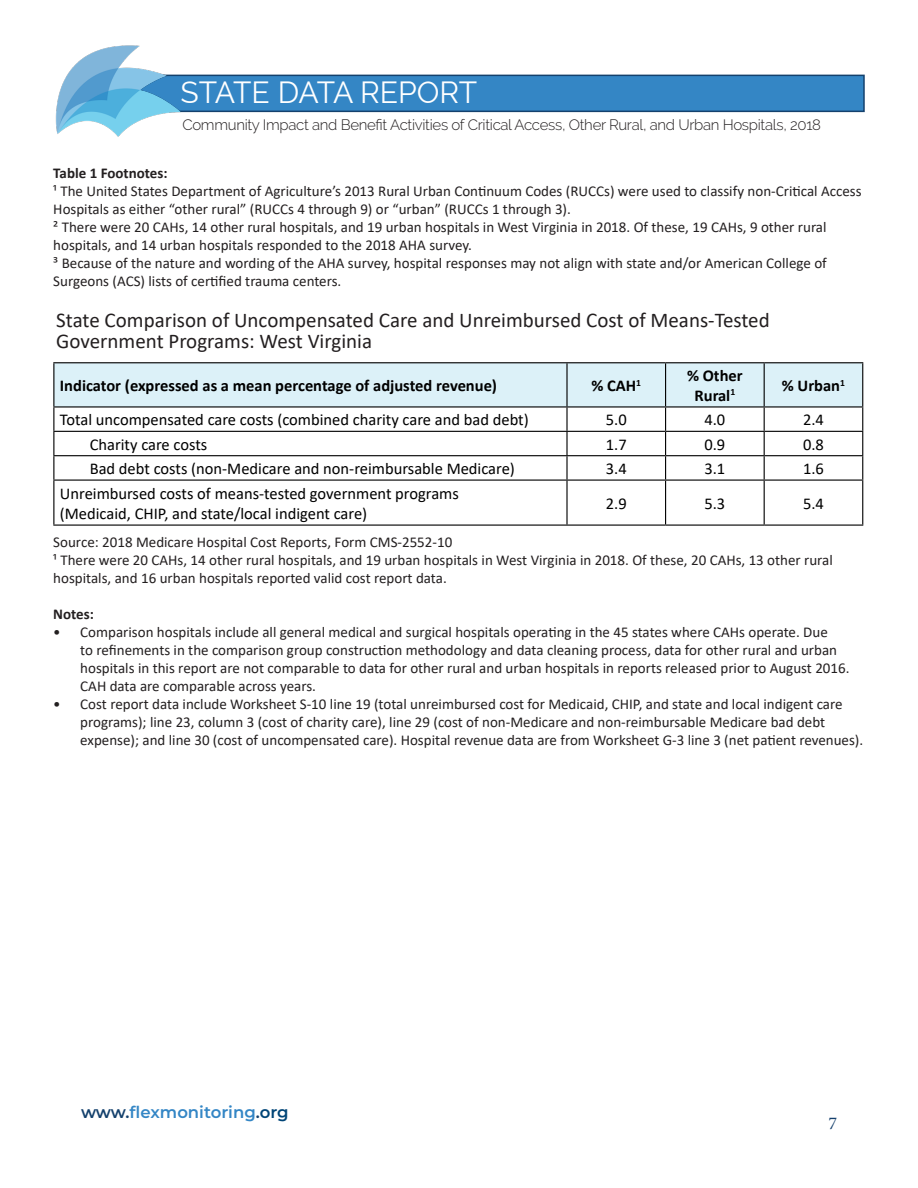
<style>
.page{position:relative;width:918px;height:1188px;background:#fff}
.page>*{position:absolute;margin:0;border:0;box-sizing:border-box;transform-origin:0 0}
.t1{font:30px "Raleway";letter-spacing:-.01em;color:#fff}
.t2{font:21px/21px "Calibri";color:#231f20}
.t3{font:18px "Minion Pro";color:#15406d}
.t4{font:16.5px/19.8px "Calibri";color:#000}
.t5{font:700 16.5px/19.8px "Calibri";color:#000;text-align:center}
.t6{font:600 16.5px "Montserrat";color:#3486c5}
.t7{font:15px/18px "Calibri";color:#231f20}
.t8{font:300 15px "Raleway";letter-spacing:-.02em;color:#231f20}
.t9{font:700 15px "Calibri";color:#231f20}
.s1{color:#14416d}
.s2{color:#004577}
</style>
<div class="page">
<hr style="left:53px;top:362px;width:514px;height:1px;background:#000">
<hr style="left:567px;top:362px;width:99px;height:1px;background:#000">
<hr style="left:666px;top:362px;width:98px;height:1px;background:#000">
<hr style="left:764px;top:362px;width:99px;height:1px;background:#000">
<hr style="left:53px;top:480px;width:514px;height:1px;background:#000">
<hr style="left:567px;top:480px;width:99px;height:1px;background:#000">
<hr style="left:666px;top:480px;width:98px;height:1px;background:#000">
<hr style="left:764px;top:480px;width:99px;height:1px;background:#000">
<hr style="left:53px;top:525px;width:514px;height:1px;background:#000">
<hr style="left:567px;top:525px;width:99px;height:1px;background:#000">
<hr style="left:666px;top:525px;width:98px;height:1px;background:#000">
<hr style="left:764px;top:525px;width:99px;height:1px;background:#000">
<hr style="left:53px;top:481px;width:1px;height:44px;background:#000">
<svg style="left:53px;top:363px;width:810px;height:117px"></svg>
<hr style="left:566px;top:481px;width:2px;height:44px;background:#000">
<hr style="left:665px;top:481px;width:1px;height:44px;background:#000">
<hr style="left:764px;top:481px;width:1px;height:44px;background:#000">
<hr style="left:862px;top:481px;width:1px;height:44px;background:#000">
<div style="left:120px;top:75px;width:745px;height:37px;background:#3486c5;border:2px solid #14416d"></div>
<img style="left:55px;top:45px;width:127px;height:92px">
<p class="t1" style="left:181px;top:75px;width:298px">STATE DATA REPORT</p>
<p class="t8" style="left:182px;top:116px;width:640px">Community Impact and Benefit Activities of Critical Access, Other Rural, and Urban Hospitals, 2018</p>
<p class="t9" style="left:53px;top:162px;width:116px">Table 1 Footnotes:</p>
<p class="t7" style="left:53px;top:181px;width:810px">¹ The United States Department of Agriculture’s 2013 Rural Urban Continuum Codes (RUCCs) were used to classify non-Critical Access<br>Hospitals as either “other rural” (RUCCs 4 through 9) or “urban” (RUCCs 1 through 3).</p>
<p class="t7" style="left:53px;top:217px;width:775px">² There were 20 CAHs, 14 other rural hospitals, and 19 urban hospitals in West Virginia in 2018. Of these, 19 CAHs, 9 other rural hospitals, and 14 urban hospitals responded to the 2018 AHA survey.</p>
<p class="t7" style="left:53px;top:253px;width:775px">³ Because of the nature and wording of the AHA survey, hospital responses may not align with state and/or American College of<br>Surgeons (ACS) lists of certified trauma centers.</p>
<p class="t2" style="left:56px;top:309px;width:715px">State Comparison of Uncompensated Care and Unreimbursed Cost of Means-Tested<br>Government Programs: West Virginia</p>
<p class="t5" style="left:60px;top:375px;width:439px">Indicator (expressed as a mean percentage of adjusted revenue)</p>
<p class="t5" style="left:591px;top:375px;width:51px">% CAH<sup>1</sup></p>
<p class="t5" style="left:687px;top:366px;width:57px">% Other<br>Rural<sup>1</sup></p>
<p class="t5" style="left:782px;top:375px;width:65px">% Urban<sup>1</sup></p>
<p class="t4" style="left:60px;top:410px;width:470px">Total uncompensated care costs (combined charity care and bad debt)</p>
<p class="t4" style="left:606px;top:410px;width:22px">5.0</p>
<p class="t4" style="left:704px;top:410px;width:22px">4.0</p>
<p class="t4" style="left:803px;top:410px;width:22px">2.4</p>
<p class="t4" style="left:90px;top:434px;width:119px">Charity care costs</p>
<p class="t4" style="left:606px;top:434px;width:22px">1.7</p>
<p class="t4" style="left:704px;top:434px;width:22px">0.9</p>
<p class="t4" style="left:803px;top:434px;width:22px">0.8</p>
<p class="t4" style="left:90px;top:458px;width:427px">Bad debt costs (non-Medicare and non-reimbursable Medicare)</p>
<p class="t4" style="left:606px;top:458px;width:22px">3.4</p>
<p class="t4" style="left:704px;top:458px;width:22px">3.1</p>
<p class="t4" style="left:803px;top:458px;width:22px">1.6</p>
<p class="t4" style="left:60px;top:483px;width:401px">Unreimbursed costs of means-tested government programs (Medicaid, CHIP, and state/local indigent care)</p>
<p class="t4" style="left:606px;top:493px;width:22px">2.9</p>
<p class="t4" style="left:704px;top:493px;width:22px">5.3</p>
<p class="t4" style="left:803px;top:493px;width:22px">5.4</p>
<p class="t7" style="left:53px;top:533px;width:400px">Source: 2018 Medicare Hospital Cost Reports, Form CMS-2552-10</p>
<p class="t7" style="left:53px;top:551px;width:781px">¹ There were 20 CAHs, 14 other rural hospitals, and 19 urban hospitals in West Virginia in 2018. Of these, 20 CAHs, 13 other rural hospitals, and 16 urban hospitals reported valid cost report data.</p>
<p class="t9" style="left:53px;top:603px;width:42px">Notes:</p>
<p class="t7" style="left:80px;top:623px;width:771px;text-indent:-27px">• Comparison hospitals include all general medical and surgical hospitals operating in the 45 states where CAHs operate. Due<br>to refinements in the comparison group construction methodology and data cleaning process, data for other rural and urban hospitals in this report are not comparable to data for other rural and urban hospitals in reports released prior to August 2016.<br>CAH data are comparable across years.</p>
<p class="t7" style="left:80px;top:695px;width:784px;text-indent:-27px">• Cost report data include Worksheet S-10 line 19 (total unreimbursed cost for Medicaid, CHIP, and state and local indigent care programs); line 23, column 3 (cost of charity care), line 29 (cost of non-Medicare and non-reimbursable Medicare bad debt expense); and line 30 (cost of uncompensated care). Hospital revenue data are from Worksheet G-3 line 3 (net patient revenues).</p>
<p class="t6" style="left:81px;top:1101px;width:209px"><span class="s1">www.</span>flexmonitoring<span class="s1">.</span><span class="s2">org</span></p>
<p class="t3" style="left:828px;top:1112px;width:10px">7</p>
</div>
